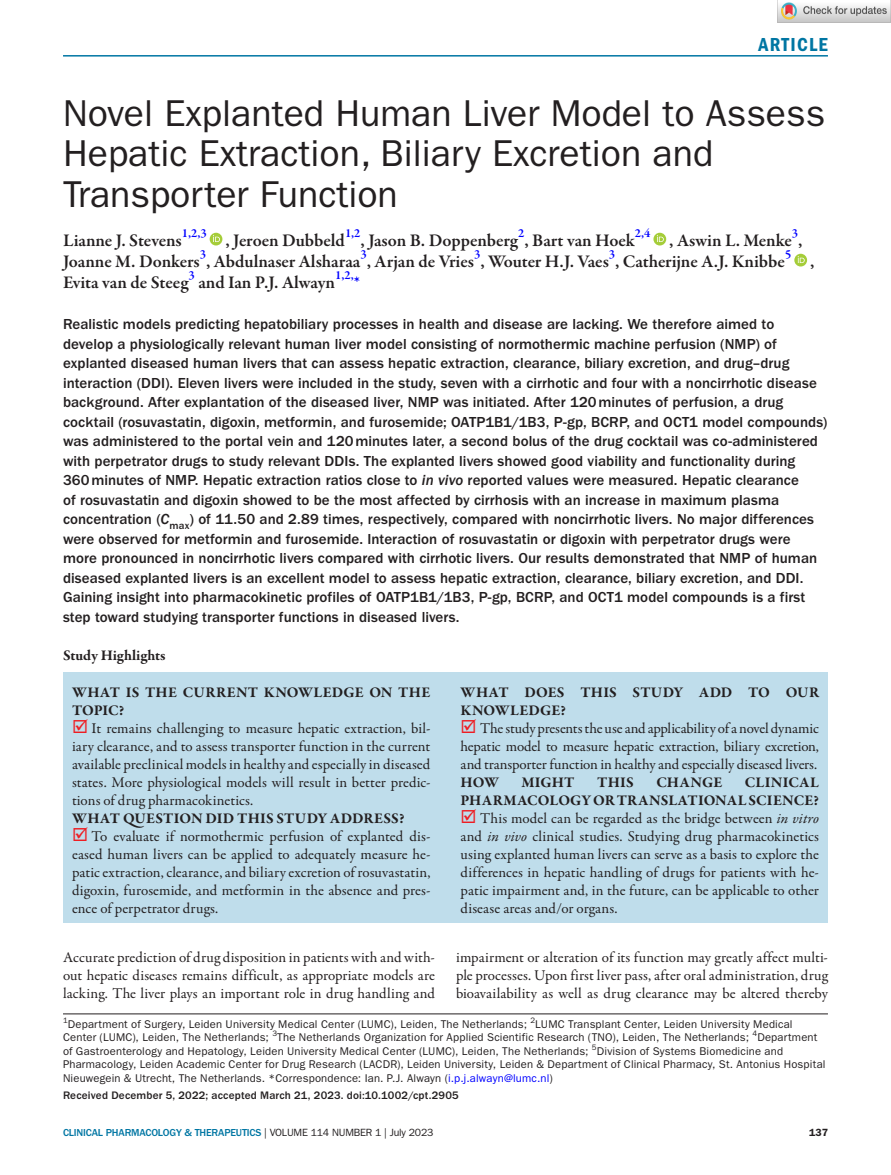
<style>
.page{position:relative;width:891px;height:1175px;background:#fff}
.page>*{position:absolute;margin:0;border:0;box-sizing:border-box;transform-origin:0 0}
.t1{font:37.5px/40.5px "ITC Franklin Gothic Std";color:#231f20}
.t2{font:19.5px "ITC Franklin Gothic Std Dm Cd";letter-spacing:.065em;color:#0076a3}
.t3{font:600 18px/21px "Garamond Premr Pro";color:#231f20}
.t4{font:500 15px/19.5px "ITC Franklin Gothic Std";letter-spacing:.005em;color:#231f20}
.t5{font:15px/18px "Garamond Premr Pro";letter-spacing:.005em;color:#231f20;text-align:justify}
.t6{font:700 15px/18px "Garamond Premr Pro";letter-spacing:.01em;color:#231f20}
.t7{font:11.25px/13.5px "ITC Franklin Gothic Std";letter-spacing:.015em;color:#231f20}
.t8{font:500 11.25px "ITC Franklin Gothic Std";letter-spacing:.015em;color:#231f20}
.t9{font:500 10.5px "ITC Franklin Gothic Std";letter-spacing:-.015em;color:#0076a3}
.t10{font:600 10.5px "ITC Franklin Gothic Std";color:#231f20}
.t11{font:7.8px "ITC Franklin Gothic Std";color:#231f20}
.s1{color:#00f}
.s2{font-family:"ITC Franklin Gothic Std Med It";font-weight:400}
.s3{font-style:italic}
.s4{font-weight:400;color:#231f20}
</style>
<div class="page">
<hr style="left:63px;top:55px;width:765px;height:2px;background:#0076a3">
<div style="left:210px;top:233px;width:12px;height:12px;background:#a5cd39;border-radius:50%"></div>
<svg style="left:213px;top:235px;width:7px;height:7px"></svg>
<div style="left:653px;top:233px;width:13px;height:12px;background:#a5cd39;border-radius:50%"></div>
<svg style="left:657px;top:235px;width:7px;height:7px"></svg>
<svg style="left:794px;top:254px;width:13px;height:12px"></svg>
<svg style="left:798px;top:256px;width:7px;height:7px"></svg>
<hr style="left:63px;top:1013px;width:765px;height:1px;background:#231f20">
<div style="left:63px;top:637px;width:765px;height:285px;background:#bfddeb"></div>
<div style="left:51px;top:628px;width:780px;height:44px;background:#fff"></div>
<img style="left:777px;top:0;width:114px;height:22px">
<h2 class="t2" style="left:758px;top:33px;width:71px">ARTICLE</h2>
<h1 class="t1" style="left:63px;top:93px;width:764px">Novel Explanted Human Liver Model to Assess<br>Hepatic Extraction, Biliary Excretion and<br>Transporter Function</h1>
<p class="t3" style="left:63px;top:230px;width:753px">Lianne J. Stevens<sup>1,2,3</sup> , Jeroen Dubbeld<sup>1,2</sup>, Jason B. Doppenberg<sup>2</sup>, Bart van Hoek<sup>2,4</sup> , Aswin L. Menke<sup>3</sup>,<br>Joanne M. Donkers<sup>3</sup>, Abdulnaser Alsharaa<sup>3</sup>, Arjan de Vries<sup>3</sup>, Wouter H.J. Vaes<sup>3</sup>, Catherijne A.J. Knibbe<sup>5</sup> ,<br>Evita van de Steeg<sup>3</sup> and Ian P.J. Alwayn<sup>1,2,</sup><span class="s1">*</span></p>
<p class="t4" style="left:63px;top:315px;width:766px">Realistic models predicting hepatobiliary processes in health and disease are lacking. We therefore aimed to develop a physiologically relevant human liver model consisting of normothermic machine perfusion (NMP) of explanted diseased human livers that can assess hepatic extraction, clearance, biliary excretion, and drug–drug interaction (DDI). Eleven livers were included in the study, seven with a cirrhotic and four with a noncirrhotic disease background. After explantation of the diseased liver, NMP was initiated. After 120minutes of perfusion, a drug cocktail (rosuvastatin, digoxin, metformin, and furosemide; OATP1B1/1B3, P-gp, BCRP, and OCT1 model compounds) was administered to the portal vein and 120minutes later, a second bolus of the drug cocktail was co-administered with perpetrator drugs to study relevant DDIs. The explanted livers showed good viability and functionality during 360minutes of NMP. Hepatic extraction ratios close to <span class="s2">in vivo</span> reported values were measured. Hepatic clearance<br>of rosuvastatin and digoxin showed to be the most affected by cirrhosis with an increase in maximum plasma concentration (<span class="s2">C</span><sub>max</sub>) of 11.50 and 2.89 times, respectively, compared with noncirrhotic livers. No major differences were observed for metformin and furosemide. Interaction of rosuvastatin or digoxin with perpetrator drugs were more pronounced in noncirrhotic livers compared with cirrhotic livers. Our results demonstrated that NMP of human diseased explanted livers is an excellent model to assess hepatic extraction, clearance, biliary excretion, and DDI.<br>Gaining insight into pharmacokinetic profiles of OATP1B1/1B3, P-gp, BCRP, and OCT1 model compounds is a first step toward studying transporter functions in diseased livers.</p>
<p class="t6" style="left:63px;top:647px;width:104px">Study Highlights</p>
<p class="t6" style="left:72px;top:683px;width:360px">WHAT IS THE CURRENT KNOWLEDGE ON THE<br>TOPIC?</p>
<p class="t5" style="left:72px;top:719px;width:360px;text-indent:19px">It remains challenging to measure hepatic extraction, bil&shy;iary clearance, and to assess transporter function in the current available preclinical models in healthy and especially in diseased states. More physiological models will result in better predic&shy;tions of drug pharmacokinetics.</p>
<p class="t6" style="left:72px;top:809px;width:334px">WHAT QUESTION DID THIS STUDY ADDRESS?</p>
<p class="t5" style="left:72px;top:827px;width:360px;text-indent:19px">To evaluate if normothermic perfusion of explanted dis&shy;eased human livers can be applied to adequately measure he&shy;patic extraction, clearance, and biliary excretion of rosuvastatin, digoxin, furosemide, and metformin in the absence and pres&shy;ence of perpetrator drugs.</p>
<p class="t6" style="left:461px;top:683px;width:360px">WHAT DOES THIS STUDY ADD TO OUR<br>KNOWLEDGE?</p>
<p class="t5" style="left:461px;top:719px;width:360px;text-indent:20px">The study presents the use and applicability of a novel dynamic hepatic model to measure hepatic extraction, biliary excretion, and transporter function in healthy and especially diseased livers.</p>
<p class="t6" style="left:461px;top:773px;width:40px">HOW</p>
<p class="t6" style="left:521px;top:773px;width:55px">MIGHT</p>
<p class="t6" style="left:597px;top:773px;width:38px">THIS</p>
<p class="t6" style="left:656px;top:773px;width:67px">CHANGE</p>
<p class="t6" style="left:745px;top:773px;width:76px">CLINICAL</p>
<p class="t6" style="left:461px;top:791px;width:360px">PHARMACOLOGY OR TRANSLATIONAL SCIENCE?</p>
<p class="t5" style="left:480px;top:809px;width:340px">This model can be regarded as the bridge between <span class="s3">in vitro</span></p>
<p class="t5" style="left:461px;top:827px;width:360px">and <span class="s3">in vivo</span> clinical studies. Studying drug pharmacokinetics</p>
<p class="t5" style="left:461px;top:845px;width:360px">using explanted human livers can serve as a basis to explore the</p>
<p class="t5" style="left:461px;top:863px;width:360px">differences in hepatic handling of drugs for patients with he-</p>
<p class="t5" style="left:461px;top:881px;width:360px">patic impairment and, in the future, can be applicable to other</p>
<p class="t5" style="left:461px;top:899px;width:159px">disease areas and/or organs.</p>
<p class="t5" style="left:63px;top:948px;width:374px">Accurate prediction of drug disposition in patients with and with&shy;out hepatic diseases remains difficult, as appropriate models are lacking. The liver plays an important role in drug handling and</p>
<p class="t5" style="left:456px;top:948px;width:374px">impairment or alteration of its function may greatly affect multi&shy;ple processes. Upon first liver pass, after oral administration, drug bioavailability as well as drug clearance may be altered thereby</p>
<p class="t11" style="left:63px;top:1015px;width:6px">1</p>
<p class="t7" style="left:68px;top:1017px;width:461px">Department of Surgery, Leiden University Medical Center (LUMC), Leiden, The Netherlands;</p>
<p class="t11" style="left:530px;top:1015px;width:6px">2</p>
<p class="t7" style="left:535px;top:1017px;width:259px">LUMC Transplant Center, Leiden University Medical</p>
<p class="t7" style="left:63px;top:1030px;width:207px">Center (LUMC), Leiden, The Netherlands;</p>
<p class="t11" style="left:272px;top:1029px;width:6px">3</p>
<p class="t7" style="left:277px;top:1030px;width:473px">The Netherlands Organization for Applied Scientific Research (TNO), Leiden, The Netherlands;</p>
<p class="t11" style="left:753px;top:1029px;width:6px">4</p>
<p class="t7" style="left:757px;top:1030px;width:62px">Department</p>
<p class="t7" style="left:63px;top:1044px;width:527px">of Gastroenterology and Hepatology, Leiden University Medical Center (LUMC), Leiden, The Netherlands;</p>
<p class="t11" style="left:592px;top:1042px;width:6px">5</p>
<p class="t7" style="left:63px;top:1044px;width:764px;text-indent:534px">Division of Systems Biomedicine and<br>Pharmacology, Leiden Academic Center for Drug Research (LACDR), Leiden University, Leiden &amp; Department of Clinical Pharmacy, St. Antonius Hospital<br>Nieuwegein &amp; Utrecht, The Netherlands. *Correspondence: Ian. P.J. Alwayn (<span class="s1">i.p.j.alwayn@lumc.nl</span>)</p>
<p class="t8" style="left:63px;top:1088px;width:397px">Received December 5, 2022; accepted March 21, 2023. doi:10.1002/cpt.2905</p>
<p class="t9" style="left:63px;top:1126px;width:372px">CLINICAL PHARMACOLOGY &amp; THERAPEUTICS <span class="s4">| VOLUME 114 NUMBER 1 | July 2023</span></p>
<p class="t10" style="left:809px;top:1125px;width:20px">137</p>
</div>
